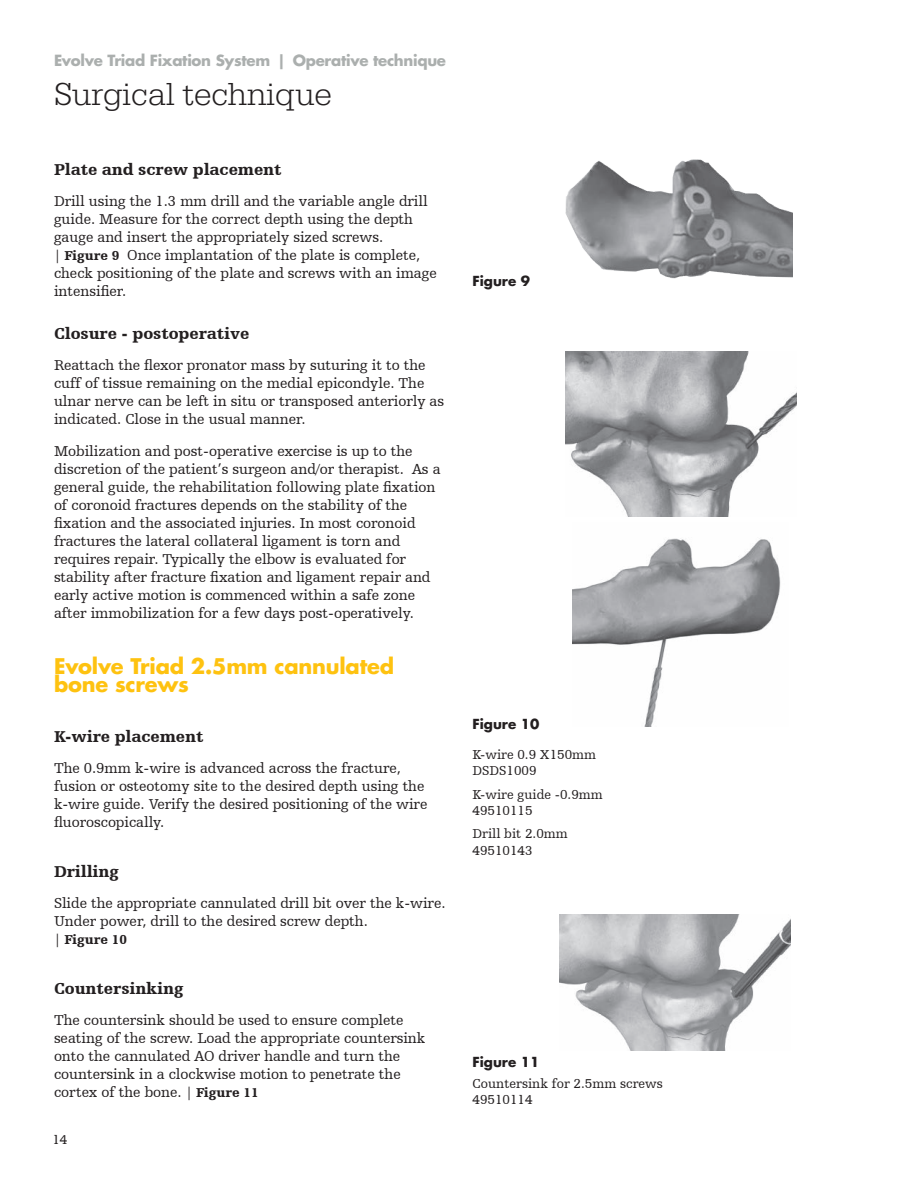
<style>
.page{position:relative;width:918px;height:1188px;background:#fff}
.page>*{position:absolute;margin:0;border:0;box-sizing:border-box;transform-origin:0 0}
.SECTION_TITLE{font:300 33px "URW Egyptienne TOT";color:#231f20}
._13-Bullet_Text{font:700 21px/18px "Futura For Stryker";letter-spacing:-.01em;color:#fec210}
._13-Bullet_Text-2{font:900 16.5px "Humanist Slabserif 712 BT";letter-spacing:-.005em;color:#231f20}
._13-Bullet_Text-3{font:15px/18px "Humanist Slabserif 712 BT";letter-spacing:-.005em;color:#231f20}
.t1{font:700 15px "Futura For Stryker";letter-spacing:-.02em;color:#abafae}
.t2{font:13.5px "Humanist Slabserif 712 BT";color:#231f20}
._02-Subhead_2{font:700 13.5px "Futura For Stryker";color:#231f20}
._13-Bullet_Text-4{font:900 13.5px "Humanist Slabserif 712 BT";color:#231f20}
.s1{font-size:13.5px}
.s2{font-weight:900;font-size:13.5px}
.s3{font-weight:400}
</style>
<div class="page">
<img style="left:566px;top:351px;width:230px;height:165px">
<img style="left:573px;top:538px;width:208px;height:189px">
<img style="left:559px;top:915px;width:231px;height:136px">
<img style="left:565px;top:159px;width:227px;height:120px">
<p class="t1" style="left:54px;top:51px;width:394px">Evolve Triad Fixation System | Operative technique</p>
<p class="SECTION_TITLE" style="left:54px;top:75px;width:280px">Surgical technique</p>
<p class="_13-Bullet_Text-2" style="left:54px;top:159px;width:229px">Plate and screw placement</p>
<p class="_13-Bullet_Text-3" style="left:54px;top:192px;width:384px">Drill using the 1. 3 mm drill and the variable angle drill guide. Measure for the correct depth using the depth gauge and insert the appropriately sized screws.<br><span class="s1">|</span> <span class="s2">Figure 9</span> Once implantation of the plate is complete, check positioning of the plate and screws with an image intensifier.</p>
<p class="_13-Bullet_Text-2" style="left:54px;top:323px;width:197px">Closure - postoperative</p>
<p class="_13-Bullet_Text-3" style="left:54px;top:356px;width:392px">Reattach the flexor pronator mass by suturing it to the cuff of tissue remaining on the medial epicondyle. The ulnar nerve can be left in situ or transposed anteriorly as indicated. Close in the usual manner.</p>
<p class="_13-Bullet_Text-3" style="left:54px;top:442px;width:388px">Mobilization and post-operative exercise is up to the discretion of the patient’s surgeon and/or therapist. As a general guide, the rehabilitation following plate fixation of coronoid fractures depends on the stability of the fixation and the associated injuries. In most coronoid fractures the lateral collateral ligament is torn and requires repair. Typically the elbow is evaluated for stability after fracture fixation and ligament repair and early active motion is commenced within a safe zone after immobilization for a few days post-operatively.</p>
<p class="_13-Bullet_Text" style="left:54px;top:657px;width:342px">Evolve Triad 2.5mm cannulated bone screws</p>
<p class="_13-Bullet_Text-2" style="left:54px;top:726px;width:151px">K-wire placement</p>
<p class="_13-Bullet_Text-3" style="left:54px;top:759px;width:375px">The 0. 9mm k-wire is advanced across the fracture, fusion or osteotomy site to the desired depth using the k-wire guide. Verify the desired positioning of the wire fluoroscopically.</p>
<p class="_13-Bullet_Text-2" style="left:54px;top:861px;width:66px">Drilling</p>
<p class="_13-Bullet_Text-3" style="left:54px;top:894px;width:391px">Slide the appropriate cannulated drill bit over the k-wire.<br>Under power, drill to the desired screw depth.</p>
<p class="_13-Bullet_Text-4" style="left:54px;top:931px;width:74px"><span class="s3">|</span> Figure 10</p>
<p class="_13-Bullet_Text-2" style="left:54px;top:978px;width:131px">Countersinking</p>
<p class="_13-Bullet_Text-3" style="left:54px;top:1011px;width:373px">The countersink should be used to ensure complete seating of the screw. Load the appropriate countersink onto the cannulated AO driver handle and turn the countersink in a clockwise motion to penetrate the cortex of the bone. <span class="s1">|</span> <span class="s2">Figure 11</span></p>
<p class="t2" style="left:52px;top:1132px;width:17px">14</p>
<p class="_02-Subhead_2" style="left:472px;top:272px;width:59px">Figure 9</p>
<p class="_02-Subhead_2" style="left:472px;top:715px;width:68px">Figure 10</p>
<p class="t2" style="left:472px;top:746px;width:125px">K-wire 0. 9 X150mm</p>
<p class="t2" style="left:472px;top:763px;width:66px">DSDS1009</p>
<p class="t2" style="left:472px;top:786px;width:132px">K-wire guide -0. 9mm</p>
<p class="t2" style="left:472px;top:803px;width:62px">49510115</p>
<p class="t2" style="left:472px;top:826px;width:97px">Drill bit 2. 0mm</p>
<p class="t2" style="left:472px;top:842px;width:62px">49510143</p>
<p class="_02-Subhead_2" style="left:472px;top:1053px;width:68px">Figure 11</p>
<p class="t2" style="left:472px;top:1075px;width:192px">Countersink for 2. 5mm screws</p>
<p class="t2" style="left:472px;top:1092px;width:62px">49510114</p>
</div>
